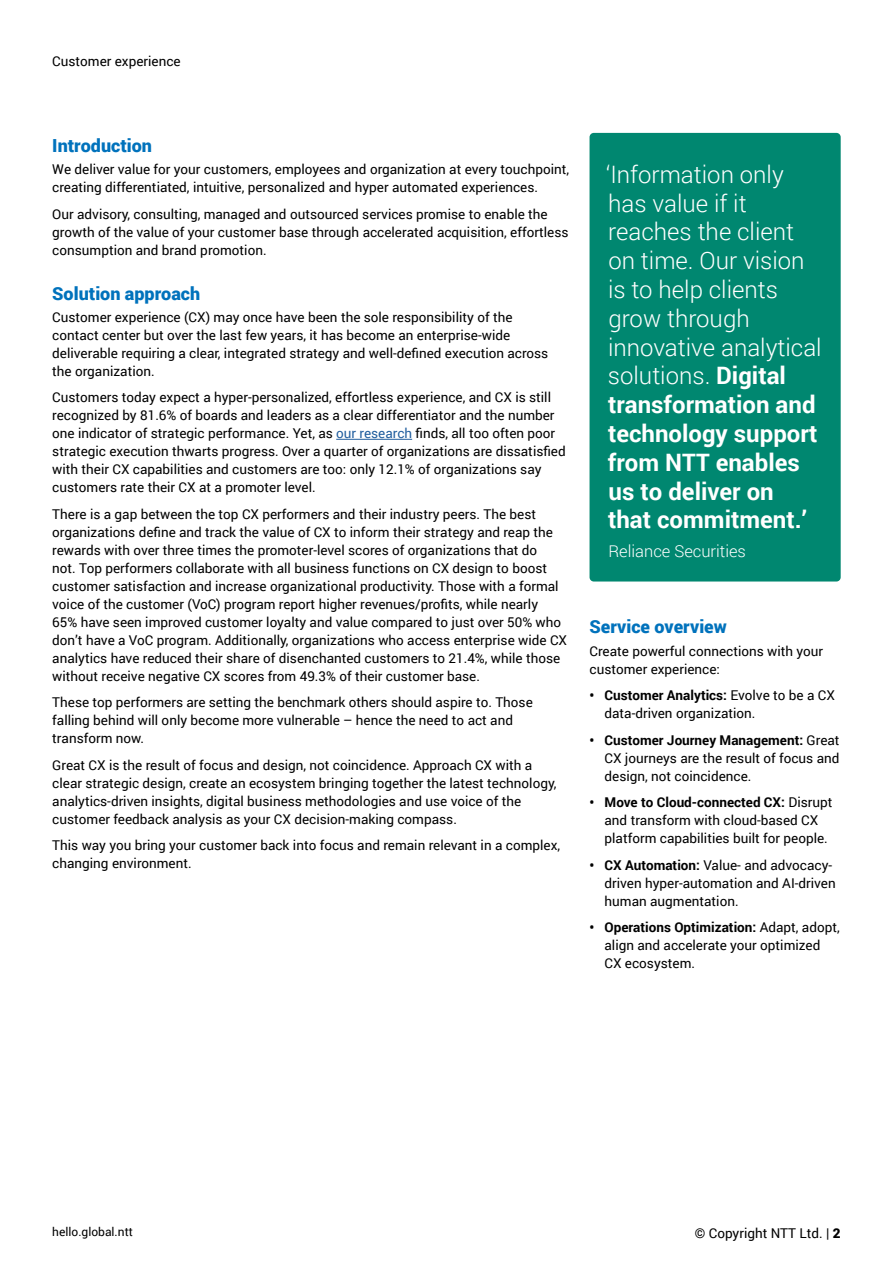
<style>
.page{position:relative;width:893px;height:1263px;background:#fff}
.page>*{position:absolute;margin:0;border:0;box-sizing:border-box;transform-origin:0 0}
.t1{font:300 24px/28.8px "Roboto";color:#fff}
.t2{font:900 18px "Roboto";color:#0072bc}
.t3{font:300 16.5px "Roboto";color:#fff}
.t4{font:13.5px/18px "Roboto";color:#000}
.t5{font:12px "Roboto";color:#000}
.s1{color:#215e9e}
.s2{font-weight:700}
.s3{font-weight:900}
</style>
<div class="page">
<hr style="left:336px;top:439px;width:76px;height:1px;background:#215e9e">
<div style="left:589px;top:133px;width:252px;height:448px;background:#008770;border-radius:4px"></div>
<p class="t4" style="left:52px;top:52px;width:130px">Customer experience</p>
<h2 class="t2" style="left:52px;top:133px;width:101px">Introduction</h2>
<p class="t4" style="left:52px;top:160px;width:518px">We deliver value for your customers, employees and organization at every touchpoint, creating differentiated, intuitive, personalized and hyper automated experiences.</p>
<p class="t4" style="left:52px;top:204px;width:518px">Our advisory, consulting, managed and outsourced services promise to enable the growth of the value of your customer base through accelerated acquisition, effortless consumption and brand promotion.</p>
<h2 class="t2" style="left:52px;top:280px;width:149px">Solution approach</h2>
<p class="t4" style="left:52px;top:307px;width:498px">Customer experience (CX) may once have been the sole responsibility of the contact center but over the last few years, it has become an enterprise-wide deliverable requiring a clear, integrated strategy and well-defined execution across the organization.</p>
<p class="t4" style="left:52px;top:388px;width:515px">Customers today expect a hyper-personalized, effortless experience, and CX is still recognized by 81.6% of boards and leaders as a clear differentiator and the number one indicator of strategic performance. Yet, as <span class="s1">our research</span> finds, all too often poor strategic execution thwarts progress. Over a quarter of organizations are dissatisfied with their CX capabilities and customers are too: only 12.1% of organizations say customers rate their CX at a promoter level.</p>
<p class="t4" style="left:52px;top:504px;width:516px">There is a gap between the top CX performers and their industry peers. The best organizations define and track the value of CX to inform their strategy and reap the rewards with over three times the promoter-level scores of organizations that do<br>not. Top performers collaborate with all business functions on CX design to boost customer satisfaction and increase organizational productivity. Those with a formal voice of the customer (VoC) program report higher revenues/profits, while nearly<br>65% have seen improved customer loyalty and value compared to just over 50% who don’t have a VoC program. Additionally, organizations who access enterprise wide CX analytics have reduced their share of disenchanted customers to 21.4%, while those without receive negative CX scores from 49.3% of their customer base.</p>
<p class="t4" style="left:52px;top:693px;width:482px">These top performers are setting the benchmark others should aspire to. Those falling behind will only become more vulnerable – hence the need to act and transform now.</p>
<p class="t4" style="left:52px;top:755px;width:506px">Great CX is the result of focus and design, not coincidence. Approach CX with a clear strategic design, create an ecosystem bringing together the latest technology, analytics-driven insights, digital business methodologies and use voice of the customer feedback analysis as your CX decision-making compass.</p>
<p class="t4" style="left:52px;top:836px;width:509px">This way you bring your customer back into focus and remain relevant in a complex, changing environment.</p>
<p class="t1" style="left:606px;top:159px;width:217px">‘Information only has value if it reaches the client on time. Our vision is to help clients grow through innovative analytical solutions. <span class="s2">Digital transformation and technology support from NTT enables us to deliver on<br>that commitment.</span><span class="s3">’</span></p>
<p class="t3" style="left:608px;top:539px;width:139px">Reliance Securities</p>
<h2 class="t2" style="left:589px;top:614px;width:139px">Service overview</h2>
<p class="t4" style="left:589px;top:641px;width:235px">Create powerful connections with your customer experience:</p>
<p class="t4" style="left:604px;top:686px;width:232px;text-indent:-15px"><span class="s2">• Customer Analytics:</span> Evolve to be a CX data-driven organization.</p>
<p class="t4" style="left:604px;top:730px;width:237px;text-align:justify;text-indent:-15px"><span class="s2">• Customer Journey Management:</span> Great CX journeys are the result of focus and design, not coincidence.</p>
<p class="t4" style="left:604px;top:793px;width:229px;text-indent:-15px"><span class="s2">• Move to Cloud-connected CX:</span> Disrupt and transform with cloud-based CX platform capabilities built for people.</p>
<p class="t4" style="left:604px;top:855px;width:233px;text-indent:-15px"><span class="s2">• CX Automation:</span> Value- and advocacy&shy;driven hyper-automation and AI-driven human augmentation.</p>
<p class="t4" style="left:604px;top:918px;width:237px;text-indent:-15px"><span class="s2">• Operations Optimization:</span> Adapt, adopt, align and accelerate your optimized<br>CX ecosystem.</p>
<p class="t5" style="left:52px;top:1223px;width:82px">hello.global.ntt</p>
<p class="t4" style="left:695px;top:1223px;width:147px">© Copyright NTT Ltd. | <span class="s3">2</span></p>
</div>
